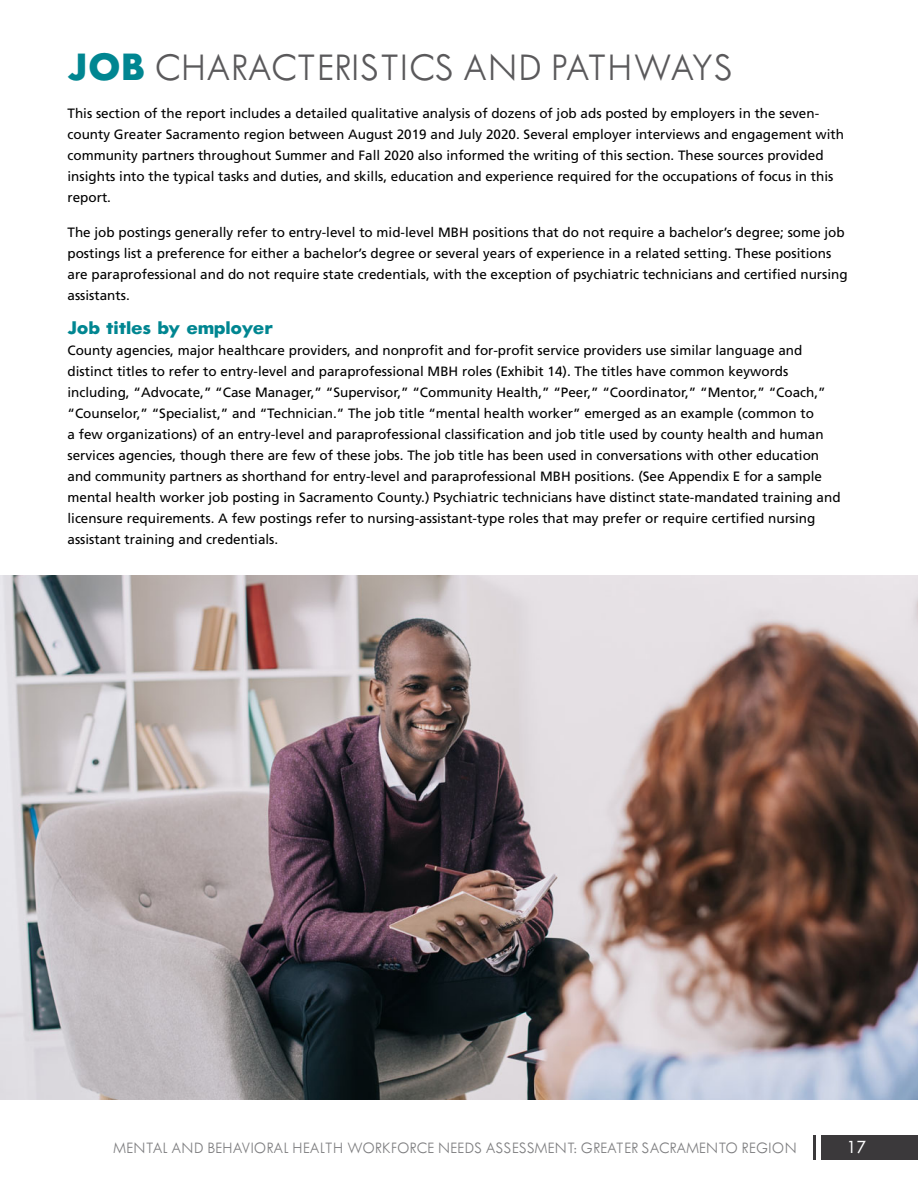
<style>
.page{position:relative;width:918px;height:1188px;background:#fff}
.page>*{position:absolute;margin:0;border:0;box-sizing:border-box;transform-origin:0 0}
.t1{font:300 40.5px "Tw Cen MT Std";color:#5a595b}
.t2{font:800 19.5px "Tw Cen MT Std";letter-spacing:-.01em;color:#008691}
.t3{font:500 19.5px "Tw Cen MT Std Semi";color:#fff}
.t4{font:300 16.5px "Tw Cen MT Std";color:#7d7d7f}
.t5{font:13.5px/21px "Frutiger LT Std";color:#000}
.s1{font-weight:800;color:#008691}
</style>
<div class="page">
<div style="left:821px;top:1135px;width:97px;height:25px;background:#3b393b"></div>
<hr style="left:814px;top:1135px;width:2px;height:25px;background:#3b393b">
<img style="left:0;top:576px;width:918px;height:523px">
<h1 class="t1" style="left:68px;top:52px;width:667px"><span class="s1">JOB</span> CHARACTERISTICS AND PATHWAYS</h1>
<p class="t5" style="left:68px;top:104px;width:778px">This section of the report includes a detailed qualitative analysis of dozens of job ads posted by employers in the seven&shy;county Greater Sacramento region between August 2019 and July 2020. Several employer interviews and engagement with community partners throughout Summer and Fall 2020 also informed the writing of this section. These sources provided insights into the typical tasks and duties, and skills, education and experience required for the occupations of focus in this report.</p>
<p class="t5" style="left:68px;top:222px;width:782px">The job postings generally refer to entry-level to mid-level MBH positions that do not require a bachelor’s degree; some job postings list a preference for either a bachelor’s degree or several years of experience in a related setting. These positions are paraprofessional and do not require state credentials, with the exception of psychiatric technicians and certified nursing assistants.</p>
<h2 class="t2" style="left:68px;top:320px;width:207px">Job titles by employer</h2>
<p class="t5" style="left:67px;top:341px;width:775px">County agencies, major healthcare providers, and nonprofit and for-profit service providers use similar language and distinct titles to refer to entry-level and paraprofessional MBH roles (Exhibit 14). The titles have common keywords including, “Advocate,” “Case Manager,” “Supervisor,” “Community Health,” “Peer,” “Coordinator,” “Mentor,” “Coach,” “Counselor,” “Specialist,” and “Technician.” The job title “mental health worker” emerged as an example (common to<br>a few organizations) of an entry-level and paraprofessional classification and job title used by county health and human services agencies, though there are few of these jobs. The job title has been used in conversations with other education and community partners as shorthand for entry-level and paraprofessional MBH positions. (See Appendix E for a sample mental health worker job posting in Sacramento County.) Psychiatric technicians have distinct state-mandated training and licensure requirements. A few postings refer to nursing-assistant-type roles that may prefer or require certified nursing assistant training and credentials.</p>
<p class="t4" style="left:114px;top:1141px;width:685px">MENTAL AND BEHAVIORAL HEALTH WORKFORCE NEEDS ASSESSMENT: GREATER SACRAMENTO REGION</p>
<h2 class="t3" style="left:847px;top:1139px;width:21px">17</h2>
</div>
